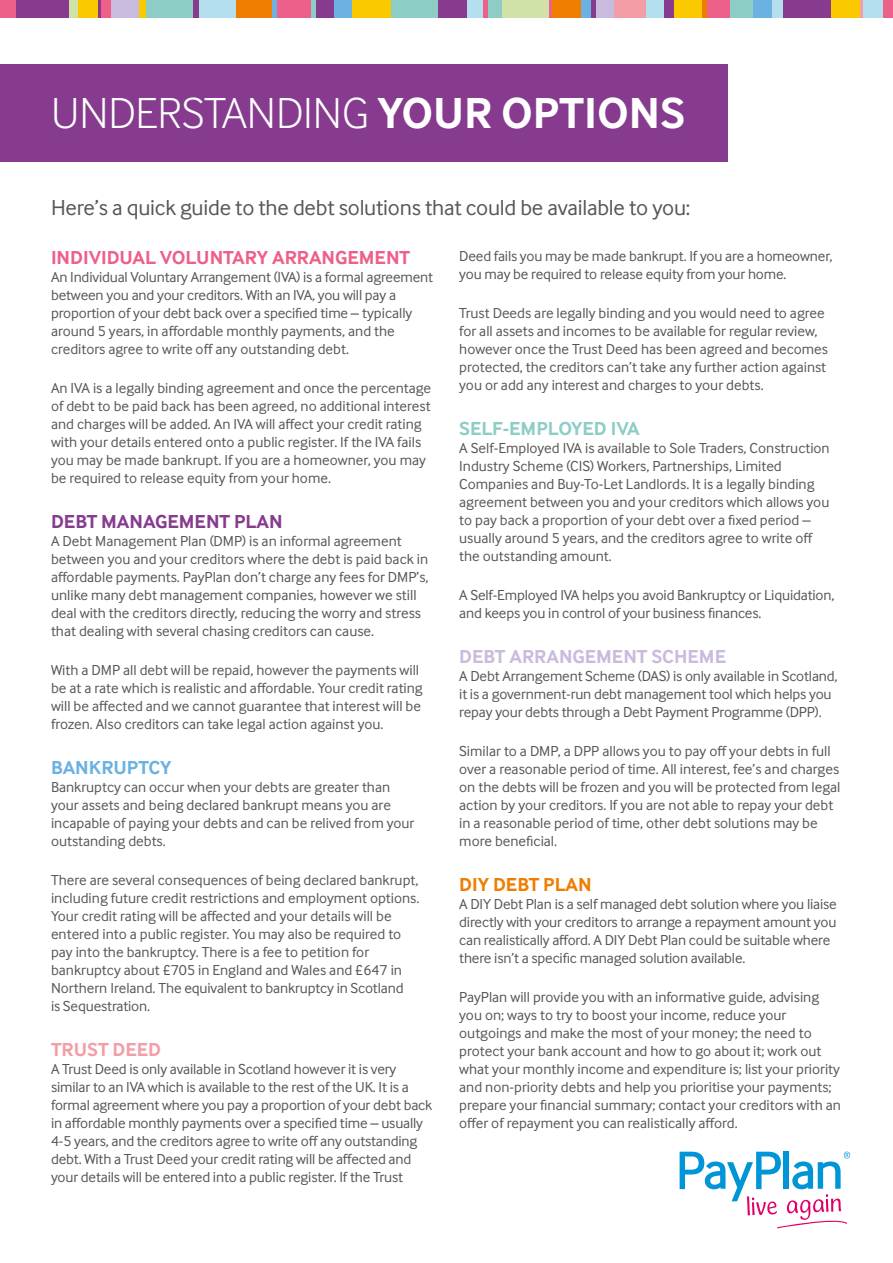
<style>
.page{position:relative;width:893px;height:1263px;background:#fff}
.page>*{position:absolute;margin:0;border:0;box-sizing:border-box;transform-origin:0 0}
.t1{font:300 45px "Inter Face";color:#fff}
.t2{font:22.5px "Inter Face";letter-spacing:-.01em;color:#575756}
.t3{font:700 19.5px "Inter Face";color:#ec6089}
.t4{font:700 19.5px "Inter Face";color:#c9bbdd}
.t5{font:700 19.5px "Inter Face";color:#863b8f}
.t6{font:700 19.5px "Inter Face";color:#8dcdc5}
.t7{font:700 19.5px "Inter Face";color:#ef7d00}
.t8{font:700 19.5px "Inter Face";color:#6bb1e2}
.t9{font:700 19.5px "Inter Face";color:#f39ea7}
.t10{font:15px/18px "Inter Face";color:#575756}
.s1{font-weight:700}
</style>
<div class="page">
<div style="left:78px;top:0;width:20px;height:17px;background:#fbc900"></div>
<div style="left:101px;top:0;width:10px;height:17px;background:#ec6089"></div>
<div style="left:701px;top:0;width:6px;height:17px;background:#ef7d00"></div>
<div style="left:552px;top:0;width:29px;height:17px;background:#ef7d00"></div>
<div style="left:391px;top:0;width:47px;height:17px;background:#8dcdc5"></div>
<div style="left:69px;top:0;width:9px;height:17px;background:#d1e2a8"></div>
<div style="left:111px;top:0;width:28px;height:17px;background:#c9bbdd"></div>
<div style="left:0;top:0;width:16px;height:17px;background:#ec6089"></div>
<div style="left:674px;top:0;width:27px;height:17px;background:#fbc900"></div>
<div style="left:502px;top:0;width:47px;height:17px;background:#d1e2a8"></div>
<div style="left:352px;top:0;width:39px;height:17px;background:#fbc900"></div>
<div style="left:16px;top:0;width:53px;height:17px;background:#863b8f"></div>
<div style="left:646px;top:0;width:19px;height:17px;background:#b3dfef"></div>
<div style="left:198px;top:0;width:38px;height:17px;background:#b3dfef"></div>
<div style="left:772px;top:0;width:11px;height:17px;background:#b3dfef"></div>
<div style="left:334px;top:0;width:18px;height:17px;background:#6bb1e2"></div>
<div style="left:581px;top:0;width:10px;height:17px;background:#6bb1e2"></div>
<hr style="left:98px;top:0;width:3px;height:17px;background:#863b8f">
<div style="left:665px;top:0;width:9px;height:17px;background:#863b8f"></div>
<div style="left:315px;top:0;width:19px;height:17px;background:#863b8f"></div>
<div style="left:883px;top:0;width:10px;height:17px;background:#ec6089"></div>
<div style="left:139px;top:0;width:7px;height:17px;background:#fbc900"></div>
<hr style="left:549px;top:0;width:3px;height:17px;background:#ec6089">
<div style="left:707px;top:0;width:23px;height:17px;background:#ec6089"></div>
<div style="left:310px;top:0;width:5px;height:17px;background:#8dcdc5"></div>
<div style="left:862px;top:0;width:21px;height:17px;background:#b3dfef"></div>
<div style="left:146px;top:0;width:47px;height:17px;background:#8dcdc5"></div>
<div style="left:730px;top:0;width:23px;height:17px;background:#8dcdc5"></div>
<div style="left:488px;top:0;width:14px;height:17px;background:#8dcdc5"></div>
<div style="left:277px;top:0;width:33px;height:17px;background:#ec6089"></div>
<hr style="left:859px;top:0;width:3px;height:17px;background:#f39ea7">
<div style="left:483px;top:0;width:5px;height:17px;background:#ec6089"></div>
<div style="left:193px;top:0;width:5px;height:17px;background:#863b8f"></div>
<div style="left:753px;top:0;width:19px;height:17px;background:#6bb1e2"></div>
<div style="left:614px;top:0;width:32px;height:17px;background:#f39ea7"></div>
<div style="left:272px;top:0;width:5px;height:17px;background:#6bb1e2"></div>
<div style="left:783px;top:0;width:48px;height:17px;background:#863b8f"></div>
<div style="left:467px;top:0;width:16px;height:17px;background:#b3dfef"></div>
<div style="left:591px;top:0;width:5px;height:17px;background:#863b8f"></div>
<div style="left:236px;top:0;width:36px;height:17px;background:#ef7d00"></div>
<div style="left:596px;top:0;width:18px;height:17px;background:#c9bbdd"></div>
<div style="left:438px;top:0;width:29px;height:17px;background:#863b8f"></div>
<div style="left:831px;top:0;width:28px;height:17px;background:#fbc900"></div>
<div style="left:0;top:64px;width:727px;height:98px;background:#863b8f"></div>
<svg style="left:680px;top:1152px;width:170px;height:76px"></svg>
<h1 class="t1" style="left:51px;top:87px;width:636px">UNDERSTANDING <span class="s1">YOUR OPTIONS</span></h1>
<h2 class="t2" style="left:51px;top:195px;width:641px">Here’s a quick guide to the debt solutions that could be available to you:</h2>
<h3 class="t3" style="left:51px;top:246px;width:361px">INDIVIDUAL VOLUNTARY ARRANGEMENT</h3>
<p class="t10" style="left:51px;top:268px;width:384px">An Individual Voluntary Arrangement (IVA) is a formal agreement between you and your creditors. With an IVA, you will pay a proportion of your debt back over a specified time – typically around 5 years, in affordable monthly payments, and the creditors agree to write off any outstanding debt.</p>
<p class="t10" style="left:51px;top:379px;width:382px">An IVA is a legally binding agreement and once the percentage of debt to be paid back has been agreed, no additional interest and charges will be added. An IVA will affect your credit rating with your details entered onto a public register. If the IVA fails you may be made bankrupt. If you are a homeowner, you may be required to release equity from your home.</p>
<h3 class="t5" style="left:51px;top:510px;width:233px">DEBT MANAGEMENT PLAN</h3>
<p class="t10" style="left:51px;top:532px;width:379px">A Debt Management Plan (DMP) is an informal agreement between you and your creditors where the debt is paid back in affordable payments. PayPlan don’t charge any fees for DMP’s, unlike many debt management companies, however we still deal with the creditors directly, reducing the worry and stress that dealing with several chasing creditors can cause.</p>
<p class="t10" style="left:51px;top:661px;width:373px">With a DMP all debt will be repaid, however the payments will be at a rate which is realistic and affordable. Your credit rating will be affected and we cannot guarantee that interest will be frozen. Also creditors can take legal action against you.</p>
<h3 class="t8" style="left:51px;top:756px;width:122px">BANKRUPTCY</h3>
<p class="t10" style="left:51px;top:778px;width:365px">Bankruptcy can occur when your debts are greater than your assets and being declared bankrupt means you are incapable of paying your debts and can be relived from your outstanding debts.</p>
<p class="t10" style="left:51px;top:871px;width:370px">There are several consequences of being declared bankrupt, including future credit restrictions and employment options.<br>Your credit rating will be affected and your details will be entered into a public register. You may also be required to pay into the bankruptcy. There is a fee to petition for bankruptcy about £705 in England and Wales and £647 in Northern Ireland. The equivalent to bankruptcy in Scotland<br>is Sequestration.</p>
<h3 class="t9" style="left:51px;top:1038px;width:112px">TRUST DEED</h3>
<p class="t10" style="left:51px;top:1060px;width:383px">A Trust Deed is only available in Scotland however it is very similar to an IVA which is available to the rest of the UK. It is a formal agreement where you pay a proportion of your debt back in affordable monthly payments over a specified time – usually 4-5 years, and the creditors agree to write off any outstanding debt. With a Trust Deed your credit rating will be affected and your details will be entered into a public register. If the Trust</p>
<p class="t10" style="left:459px;top:247px;width:375px">Deed fails you may be made bankrupt. If you are a homeowner, you may be required to release equity from your home.</p>
<p class="t10" style="left:459px;top:304px;width:370px">Trust Deeds are legally binding and you would need to agree for all assets and incomes to be available for regular review, however once the Trust Deed has been agreed and becomes protected, the creditors can’t take any further action against you or add any interest and charges to your debts.</p>
<h3 class="t6" style="left:459px;top:417px;width:182px">SELF-EMPLOYED IVA</h3>
<p class="t10" style="left:459px;top:439px;width:372px">A Self-Employed IVA is available to Sole Traders, Construction Industry Scheme (CIS) Workers, Partnerships, Limited Companies and Buy-To-Let Landlords. It is a legally binding agreement between you and your creditors which allows you to pay back a proportion of your debt over a fixed period – usually around 5 years, and the creditors agree to write off the outstanding amount.</p>
<p class="t10" style="left:459px;top:586px;width:377px">A Self-Employed IVA helps you avoid Bankruptcy or Liquidation, and keeps you in control of your business finances.</p>
<h3 class="t4" style="left:459px;top:645px;width:268px">DEBT ARRANGEMENT SCHEME</h3>
<p class="t10" style="left:459px;top:667px;width:380px">A Debt Arrangement Scheme (DAS) is only available in Scotland, it is a government-run debt management tool which helps you repay your debts through a Debt Payment Programme (DPP).</p>
<p class="t10" style="left:459px;top:742px;width:383px">Similar to a DMP, a DPP allows you to pay off your debts in full over a reasonable period of time. All interest, fee’s and charges on the debts will be frozen and you will be protected from legal action by your creditors. If you are not able to repay your debt in a reasonable period of time, other debt solutions may be more beneficial.</p>
<h3 class="t7" style="left:459px;top:873px;width:134px">DIY DEBT PLAN</h3>
<p class="t10" style="left:459px;top:895px;width:379px">A DIY Debt Plan is a self managed debt solution where you liaise directly with your creditors to arrange a repayment amount you can realistically afford. A DIY Debt Plan could be suitable where there isn’t a specific managed solution available.</p>
<p class="t10" style="left:459px;top:988px;width:383px">PayPlan will provide you with an informative guide, advising you on; ways to try to boost your income, reduce your outgoings and make the most of your money; the need to protect your bank account and how to go about it; work out what your monthly income and expenditure is; list your priority and non-priority debts and help you prioritise your payments; prepare your financial summary; contact your creditors with an offer of repayment you can realistically afford.</p>
</div>
